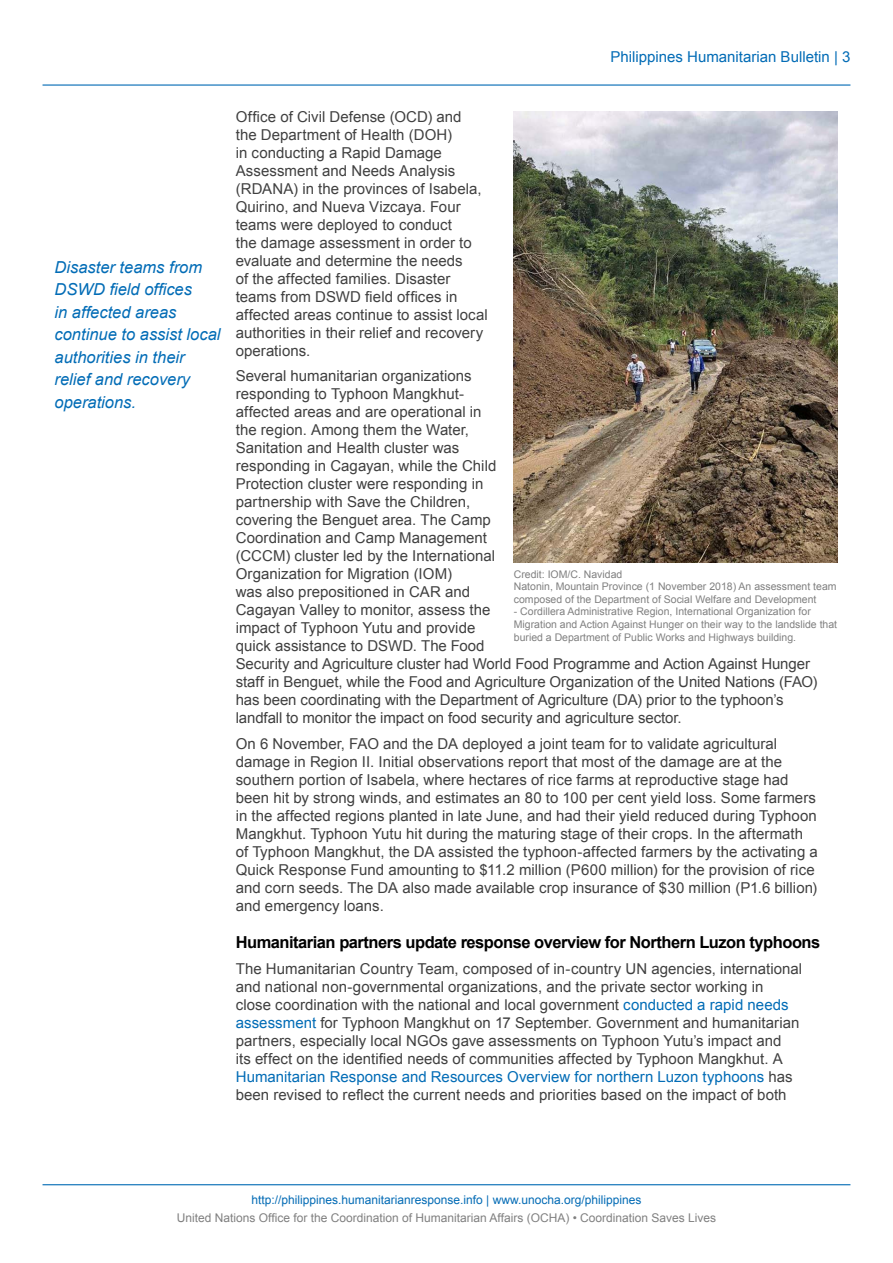
<style>
.page{position:relative;width:893px;height:1263px;background:#fff}
.page>*{position:absolute;margin:0;border:0;box-sizing:border-box;transform-origin:0 0}
.t1{font:italic 16.5px/22.5px "Arial";color:#026cb6}
.t2{font:700 16.5px "Arial";letter-spacing:-.03em;color:#000}
.t3{font:15px/18px "Arial";color:#404040}
.t4{font:15px "Arial";color:#036cb6}
.t5{font:12px "Arial";color:#808080}
.t6{font:12px "Arial";color:#036bb5}
.t7{font:10.5px/12.6px "Arial";color:#808080}
.s1{color:#026cb6}
</style>
<div class="page">
<hr style="left:43px;top:1184px;width:807px;height:1px;background:#036bb5">
<hr style="left:43px;top:84px;width:807px;height:2px;background:#036bb5">
<img style="left:514px;top:112px;width:323px;height:450px">
<p class="t4" style="left:611px;top:47px;width:241px">Philippines Humanitarian Bulletin | 3</p>
<p class="t1" style="left:55px;top:256px;width:167px">Disaster teams from<br>DSWD field offices<br>in affected areas continue to assist local authorities in their relief and recovery operations.</p>
<p class="t3" style="left:236px;top:108px;width:253px">Office of Civil Defense (OCD) and<br>the Department of Health (DOH)<br>in conducting a Rapid Damage<br>Assessment and Needs Analysis (RDANA) in the provinces of Isabela,<br>Quirino, and Nueva Vizcaya. Four teams were deployed to conduct<br>the damage assessment in order to evaluate and determine the needs<br>of the affected families. Disaster teams from DSWD field offices in affected areas continue to assist local authorities in their relief and recovery operations.</p>
<p class="t3" style="left:236px;top:367px;width:583px">Several humanitarian organizations<br>responding to Typhoon Mangkhut-<br>affected areas and are operational in<br>the region. Among them the Water,<br>Sanitation and Health cluster was<br>responding in Cagayan, while the Child<br>Protection cluster were responding in<br>partnership with Save the Children,<br>covering the Benguet area. The Camp<br>Coordination and Camp Management<br>(CCCM) cluster led by the International<br>Organization for Migration (IOM)<br>was also prepositioned in CAR and<br>Cagayan Valley to monitor, assess the<br>impact of Typhoon Yutu and provide<br>quick assistance to DSWD. The Food<br>Security and Agriculture cluster had World Food Programme and Action Against Hunger staff in Benguet, while the Food and Agriculture Organization of the United Nations (FAO) has been coordinating with the Department of Agriculture (DA) prior to the typhoon’s landfall to monitor the impact on food security and agriculture sector.</p>
<p class="t3" style="left:236px;top:735px;width:584px">On 6 November, FAO and the DA deployed a joint team for to validate agricultural damage in Region II. Initial observations report that most of the damage are at the southern portion of Isabela, where hectares of rice farms at reproductive stage had been hit by strong winds, and estimates an 80 to 100 per cent yield loss. Some farmers in the affected regions planted in late June, and had their yield reduced during Typhoon Mangkhut. Typhoon Yutu hit during the maturing stage of their crops. In the aftermath of Typhoon Mangkhut, the DA assisted the typhoon-affected farmers by the activating a Quick Response Fund amounting to $11.2 million (P600 million) for the provision of rice and corn seeds. The DA also made available crop insurance of $30 million (P1.6 billion) and emergency loans.</p>
<p class="t2" style="left:236px;top:931px;width:586px">Humanitarian partners update response overview for Northern Luzon typhoons</p>
<p class="t3" style="left:236px;top:960px;width:568px">The Humanitarian Country Team, composed of in-country UN agencies, international and national non-governmental organizations, and the private sector working in close coordination with the national and local government <span class="s1">conducted a rapid needs assessment</span> for Typhoon Mangkhut on 17 September. Government and humanitarian partners, especially local NGOs gave assessments on Typhoon Yutu’s impact and<br>its effect on the identified needs of communities affected by Typhoon Mangkhut. A <span class="s1">Humanitarian Response and Resources Overview for northern Luzon typhoons</span> has been revised to reflect the current needs and priorities based on the impact of both</p>
<p class="t7" style="left:514px;top:568px;width:324px">Credit: IOM/C. Navidad<br>Natonin, Mountain Province (1 November 2018) An assessment team composed of the Department of Social Welfare and Development</p>
<p class="t7" style="left:514px;top:605px;width:325px">- Cordillera Administrative Region, International Organization for<br>Migration and Action Against Hunger on their way to the landslide that buried a Department of Public Works and Highways building.</p>
<p class="t6" style="left:251px;top:1191px;width:391px">http://philippines.humanitarianresponse.info | www.unocha.org/philippines</p>
<p class="t5" style="left:177px;top:1209px;width:541px">United Nations Office for the Coordination of Humanitarian Affairs (OCHA) • Coordination Saves Lives</p>
</div>
